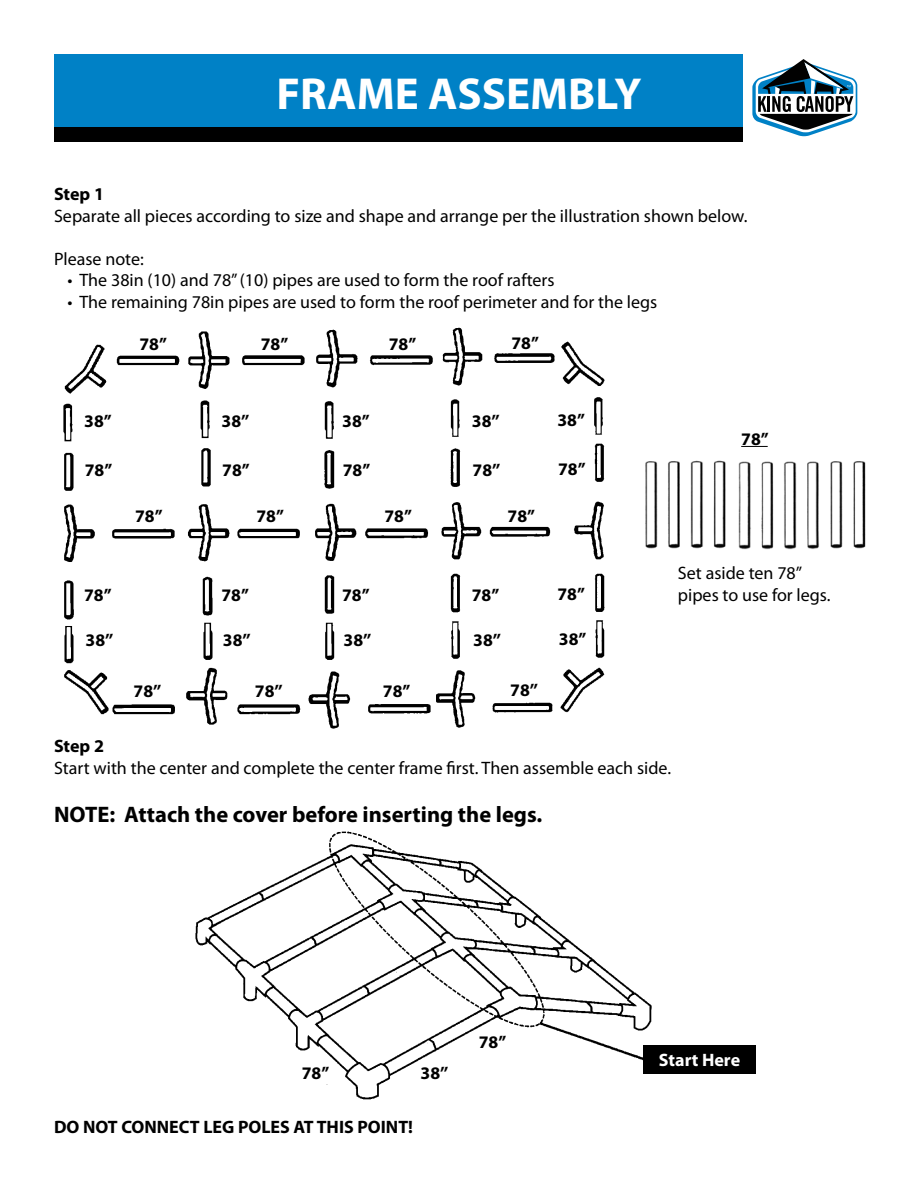
<style>
.page{position:relative;width:918px;height:1188px;background:#fff}
.page>*{position:absolute;margin:0;border:0;box-sizing:border-box;transform-origin:0 0}
.t1{font:700 45px "Myriad Pro";color:#fff}
.t2{font:700 22.5px "Myriad Pro";color:#000}
.t3{font:18px/21.6px "Myriad Pro";color:#000}
.t4{font:700 18px "Myriad Pro";color:#000}
.t5{font:700 18px "Myriad Pro";color:#fff}
.t6{font:700 17.7px "Myriad Pro";color:#000}
</style>
<div class="page">
<div style="left:54px;top:54px;width:810px;height:74px;background:#0081c6"></div>
<div style="left:54px;top:128px;width:810px;height:14px;background:#000"></div>
<img style="left:195px;top:831px;width:457px;height:269px">
<div style="left:293px;top:1066px;width:44px;height:16px;background:#fff"></div>
<div style="left:470px;top:1035px;width:44px;height:17px;background:#fff"></div>
<svg style="left:741px;top:446px;width:27px;height:1px"></svg>
<div style="left:643px;top:1045px;width:113px;height:29px;background:#000"></div>
<div style="left:412px;top:1065px;width:44px;height:17px;background:#fff"></div>
<img style="left:437px;top:327px;width:168px;height:401px">
<img style="left:63px;top:329px;width:370px;height:400px">
<img style="left:645px;top:460px;width:174px;height:90px">
<img style="left:830px;top:461px;width:36px;height:88px">
<div style="left:743px;top:54px;width:121px;height:89px;background:#fff"></div>
<svg style="left:752px;top:59px;width:105px;height:77px"></svg>
<h1 class="t1" style="left:277px;top:64px;width:366px">FRAME ASSEMBLY</h1>
<p class="t4" style="left:54px;top:182px;width:52px">Step 1</p>
<p class="t3" style="left:54px;top:204px;width:695px">Separate all pieces according to size and shape and arrange per the illustration shown below.</p>
<p class="t3" style="left:54px;top:248px;width:91px">Please note:</p>
<p class="t3" style="left:68px;top:269px;width:489px">• The 38in (10) and 78” (10) pipes are used to form the roof rafters</p>
<p class="t3" style="left:68px;top:291px;width:591px">• The remaining 78in pipes are used to form the roof perimeter and for the legs</p>
<p class="t6" style="left:139px;top:332px;width:29px">78’’</p>
<p class="t6" style="left:261px;top:332px;width:29px">78’’</p>
<p class="t6" style="left:389px;top:332px;width:29px">78’’</p>
<p class="t6" style="left:511px;top:331px;width:29px">78’’</p>
<p class="t6" style="left:84px;top:410px;width:29px">38’’</p>
<p class="t6" style="left:222px;top:410px;width:29px">38’’</p>
<p class="t6" style="left:342px;top:410px;width:29px">38’’</p>
<p class="t6" style="left:472px;top:410px;width:29px">38’’</p>
<p class="t6" style="left:557px;top:409px;width:29px">38’’</p>
<p class="t6" style="left:741px;top:427px;width:29px">78’’</p>
<p class="t6" style="left:85px;top:459px;width:29px">78’’</p>
<p class="t6" style="left:222px;top:459px;width:29px">78’’</p>
<p class="t6" style="left:343px;top:459px;width:29px">78’’</p>
<p class="t6" style="left:473px;top:459px;width:29px">78’’</p>
<p class="t6" style="left:558px;top:457px;width:29px">78’’</p>
<p class="t6" style="left:135px;top:504px;width:29px">78’’</p>
<p class="t6" style="left:256px;top:504px;width:29px">78’’</p>
<p class="t6" style="left:384px;top:504px;width:29px">78’’</p>
<p class="t6" style="left:508px;top:504px;width:29px">78’’</p>
<p class="t6" style="left:84px;top:584px;width:29px">78’’</p>
<p class="t6" style="left:221px;top:584px;width:29px">78’’</p>
<p class="t6" style="left:342px;top:584px;width:29px">78’’</p>
<p class="t6" style="left:472px;top:584px;width:29px">78’’</p>
<p class="t6" style="left:557px;top:583px;width:29px">78’’</p>
<p class="t3" style="left:678px;top:562px;width:154px">Set aside ten 78” pipes to use for legs.</p>
<p class="t6" style="left:86px;top:629px;width:29px">38’’</p>
<p class="t6" style="left:223px;top:629px;width:29px">38’’</p>
<p class="t6" style="left:344px;top:629px;width:29px">38’’</p>
<p class="t6" style="left:473px;top:629px;width:29px">38’’</p>
<p class="t6" style="left:559px;top:628px;width:29px">38’’</p>
<p class="t6" style="left:134px;top:679px;width:29px">78’’</p>
<p class="t6" style="left:255px;top:679px;width:29px">78’’</p>
<p class="t6" style="left:383px;top:679px;width:29px">78’’</p>
<p class="t6" style="left:510px;top:679px;width:29px">78’’</p>
<p class="t4" style="left:54px;top:734px;width:52px">Step 2</p>
<p class="t3" style="left:54px;top:756px;width:619px">Start with the center and complete the center frame first. Then assemble each side.</p>
<p class="t2" style="left:54px;top:800px;width:490px">NOTE: Attach the cover before inserting the legs.</p>
<p class="t6" style="left:479px;top:1031px;width:29px">78’’</p>
<p class="t6" style="left:302px;top:1062px;width:29px">78’’</p>
<p class="t6" style="left:421px;top:1061px;width:29px">38’’</p>
<p class="t4" style="left:54px;top:1115px;width:361px">DO NOT CONNECT LEG POLES AT THIS POINT!</p>
<p class="t5" style="left:659px;top:1049px;width:83px">Start Here</p>
</div>
